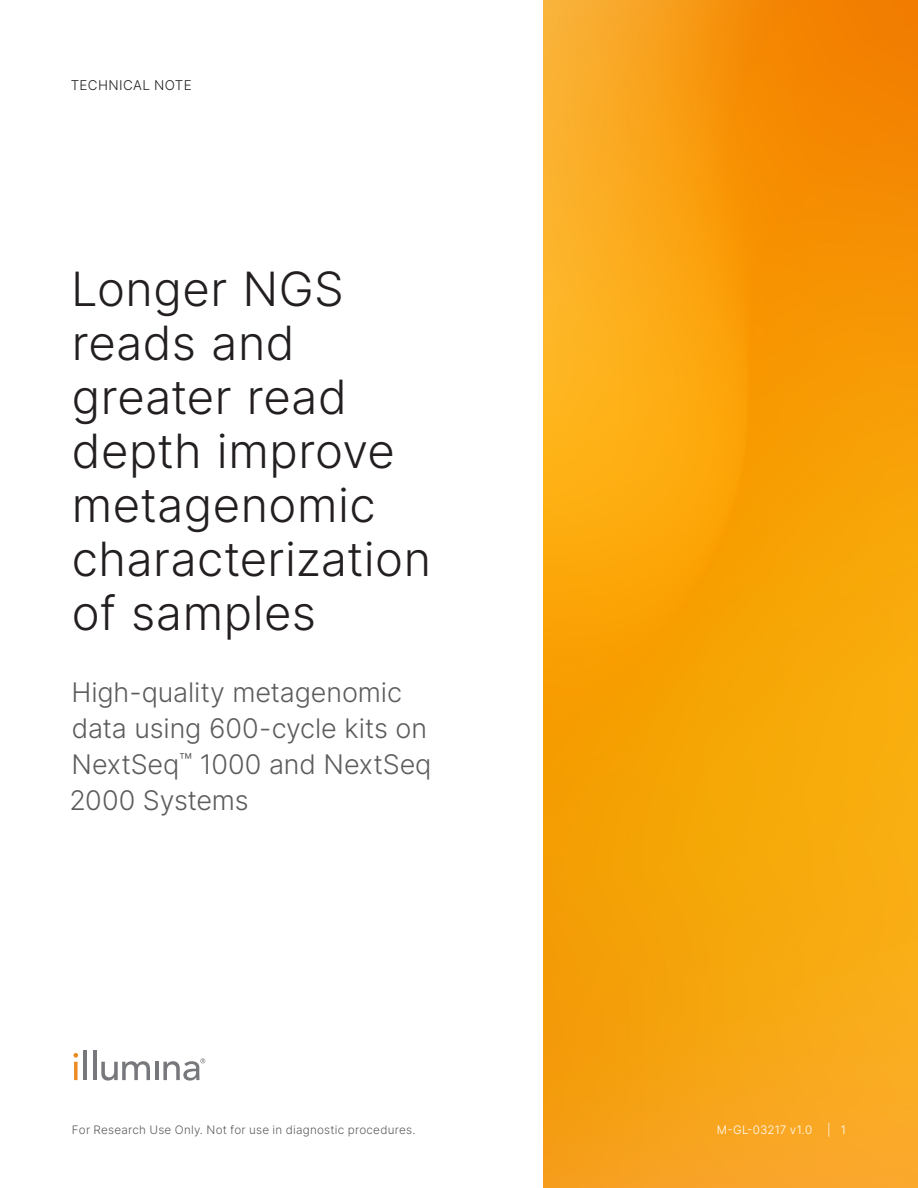
<style>
.page{position:relative;width:918px;height:1188px;background:#fff}
.page>*{position:absolute;margin:0;border:0;box-sizing:border-box;transform-origin:0 0}
.Title{font:300 47.25px/54px "Inter";letter-spacing:.01em;color:#231f20}
.Subtitle{font:300 27px/36px "Inter";letter-spacing:-.005em;color:#5c5c5c}
.zz_Document_Type___Segment{font:300 13.5px "Inter";letter-spacing:.03em;color:#231f20}
.zz_For_Research_Only{font:300 11.7px "Inter";letter-spacing:.02em;color:#5c5c5c}
.zz_Pub_Number{font:300 11.7px "Inter";letter-spacing:.01em;color:#fff}
</style>
<div class="page">
<img style="left:543px;top:0;width:375px;height:1188px">
<svg style="left:74px;top:1062px;width:4px;height:18px"></svg>
<hr style="left:83px;top:1051px;width:4px;height:29px;background:#77787c">
<hr style="left:93px;top:1051px;width:3px;height:29px;background:#77787c">
<svg style="left:101px;top:1061px;width:49px;height:20px"></svg>
<hr style="left:155px;top:1062px;width:3px;height:18px;background:#77787c">
<svg style="left:73px;top:1053px;width:5px;height:5px"></svg>
<svg style="left:163px;top:1058px;width:42px;height:23px"></svg>
<p class="zz_Document_Type___Segment" style="left:71px;top:75px;width:122px">TECHNICAL NOTE</p>
<p class="Title" style="left:71px;top:261px;width:361px">Longer NGS reads and greater read depth improve metagenomic characterization of samples</p>
<p class="Subtitle" style="left:70px;top:674px;width:363px">High-quality metagenomic data using 600-cycle kits on<br>NextSeq<sup>™</sup> 1000 and NextSeq<br>2000 Systems</p>
<p class="zz_For_Research_Only" style="left:72px;top:1121px;width:345px">For Research Use Only. Not for use in diagnostic procedures.</p>
<p class="zz_Pub_Number" style="left:717px;top:1121px;width:97px">M-GL-03217 v1.0</p>
<p class="zz_Pub_Number" style="left:827px;top:1121px;width:20px">| 1</p>
</div>
